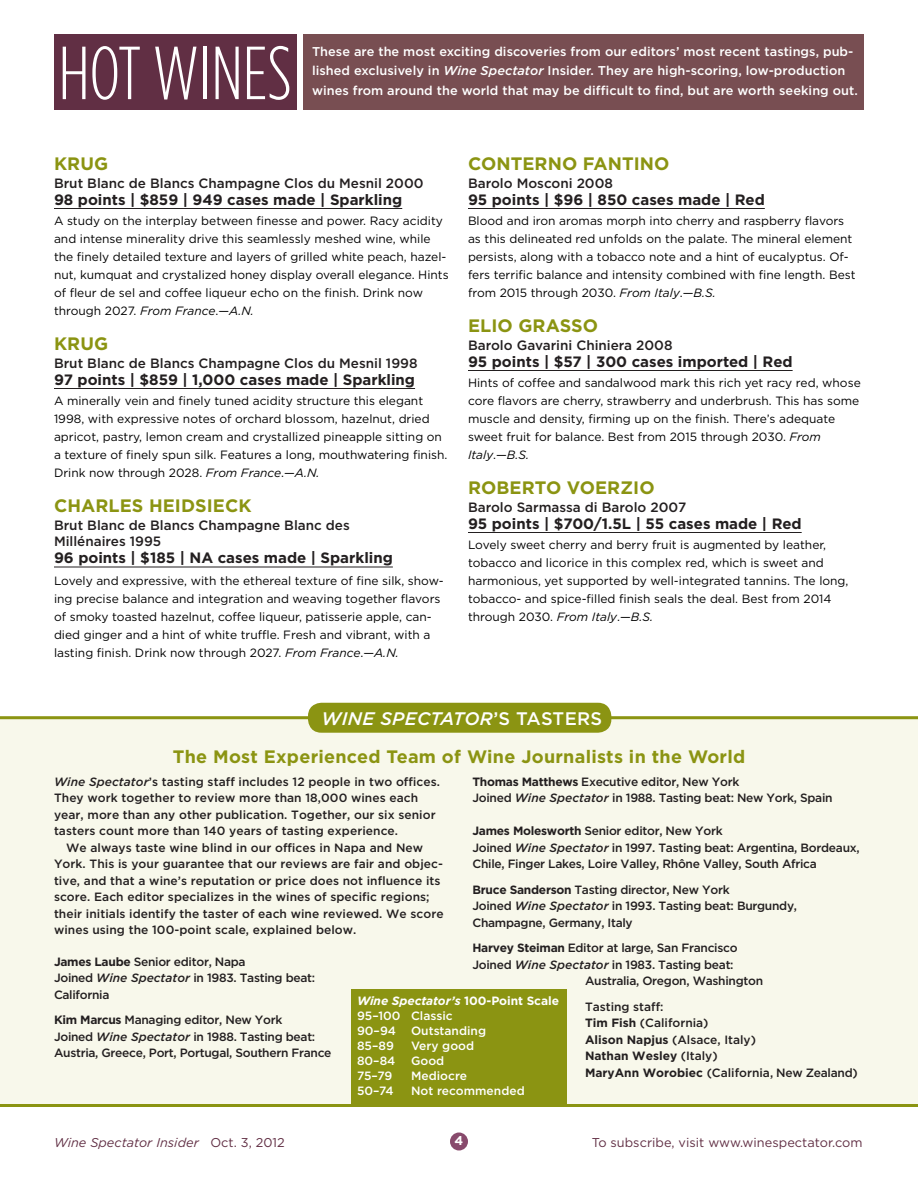
<style>
.page{position:relative;width:918px;height:1188px;background:#fff}
.page>*{position:absolute;margin:0;border:0;box-sizing:border-box;transform-origin:0 0}
.t1{font:300 75px "Gotham Condensed";color:#fff}
.t2{font:italic 500 18.15px "Gotham";letter-spacing:.015em;color:#fff}
.t3{font:700 18px "Gotham";letter-spacing:.005em;color:#8b9412}
.t4{font:700 15px "Gotham";color:#231f20}
.t5{font:500 13.5px/16.5px "Gotham";color:#231f20}
.t6{font:500 12.75px/19.5px "Gotham";letter-spacing:.005em;color:#fff}
.t7{font:12.75px "Gotham";letter-spacing:.005em;color:#612f44}
.t8{font:italic 12.75px "Gotham";letter-spacing:.005em;color:#612f44}
.t9{font:700 12.75px "Gotham";color:#fff}
.t10{font:12px/18px "Gotham";color:#000}
.t11{font:500 12px/16.5px "Gotham";letter-spacing:-.025em;color:#231f20}
.t12{font:500 12px/16.5px "Gotham";color:#231f20}
.t13{font:500 12px/15px "Gotham";letter-spacing:.005em;color:#fff}
.s1{font-style:italic}
.s2{font-style:normal}
.s3{font-weight:700}
.s4{font-weight:700;font-style:italic}
</style>
<div class="page">
<div style="left:450px;top:1132px;width:18px;height:18px;background:#884a6c;border-radius:50%"></div>
<div style="left:0;top:717px;width:918px;height:390px;background:#f8f8eb"></div>
<hr style="left:0;top:716px;width:918px;height:3px;background:#8b9412">
<hr style="left:0;top:1104px;width:918px;height:3px;background:#8b9412">
<div style="left:351px;top:989px;width:216px;height:116px;background:#8b9412"></div>
<div style="left:308px;top:703px;width:303px;height:30px;background:#8b9412;border-radius:13px"></div>
<div style="left:54px;top:34px;width:243px;height:76px;background:#612f44"></div>
<div style="left:303px;top:34px;width:561px;height:76px;background:#784e52"></div>
<hr style="left:54px;top:208px;width:348px;height:1px;background:#231f20">
<hr style="left:54px;top:388px;width:361px;height:1px;background:#231f20">
<hr style="left:54px;top:567px;width:339px;height:1px;background:#231f20">
<hr style="left:468px;top:208px;width:297px;height:1px;background:#231f20">
<hr style="left:468px;top:370px;width:325px;height:1px;background:#231f20">
<hr style="left:468px;top:532px;width:334px;height:1px;background:#231f20">
<h1 class="t1" style="left:58px;top:33px;width:235px">HOT WINES</h1>
<p class="t6" style="left:312px;top:41px;width:547px">These are the most exciting discoveries from our editors’ most recent tastings, pub&shy;lished exclusively in <span class="s1">Wine Spectator</span> Insider. They are high-scoring, low-production wines from around the world that may be difficult to find, but are worth seeking out.</p>
<h3 class="t3" style="left:54px;top:153px;width:56px">KRUG</h3>
<p class="t5" style="left:54px;top:174px;width:371px">Brut Blanc de Blancs Champagne Clos du Mesnil 2000</p>
<p class="t4" style="left:54px;top:191px;width:350px">98 points | $859 | 949 cases made | Sparkling</p>
<p class="t10" style="left:54px;top:212px;width:396px">A study on the interplay between finesse and power. Racy acidity and intense minerality drive this seamlessly meshed wine, while the finely detailed texture and layers of grilled white peach, hazel&shy;nut, kumquat and crystalized honey display overall elegance. Hints of fleur de sel and coffee liqueur echo on the finish. Drink now through 2027. <span class="s1">From France</span>.—<span class="s1">A.N.</span></p>
<h3 class="t3" style="left:54px;top:333px;width:56px">KRUG</h3>
<p class="t5" style="left:54px;top:354px;width:365px">Brut Blanc de Blancs Champagne Clos du Mesnil 1998</p>
<p class="t4" style="left:54px;top:371px;width:363px">97 points | $859 | 1,000 cases made | Sparkling</p>
<p class="t10" style="left:54px;top:392px;width:395px">A minerally vein and finely tuned acidity structure this elegant 1998, with expressive notes of orchard blossom, hazelnut, dried apricot, pastry, lemon cream and crystallized pineapple sitting on a texture of finely spun silk. Features a long, mouthwatering finish.<br>Drink now through 2028. <span class="s1">From France</span>.—<span class="s1">A.N.</span></p>
<h3 class="t3" style="left:54px;top:495px;width:199px">CHARLES HEIDSIECK</h3>
<p class="t5" style="left:54px;top:516px;width:297px">Brut Blanc de Blancs Champagne Blanc des<br>Millénaires 1995</p>
<p class="t4" style="left:54px;top:549px;width:340px">96 points | $185 | NA cases made | Sparkling</p>
<p class="t10" style="left:54px;top:572px;width:391px">Lovely and expressive, with the ethereal texture of fine silk, show&shy;ing precise balance and integration and weaving together flavors of smoky toasted hazelnut, coffee liqueur, patisserie apple, can&shy;died ginger and a hint of white truffle. Fresh and vibrant, with a lasting finish. Drink now through 2027. <span class="s1">From France</span>.—<span class="s1">A.N.</span></p>
<h3 class="t3" style="left:468px;top:153px;width:203px">CONTERNO FANTINO</h3>
<p class="t5" style="left:468px;top:174px;width:147px">Barolo Mosconi 2008</p>
<p class="t4" style="left:468px;top:191px;width:298px">95 points | $96 | 850 cases made | Red</p>
<p class="t10" style="left:468px;top:212px;width:389px">Blood and iron aromas morph into cherry and raspberry flavors as this delineated red unfolds on the palate. The mineral element persists, along with a tobacco note and a hint of eucalyptus. Of&shy;fers terrific balance and intensity combined with fine length. Best from 2015 through 2030. <span class="s1">From Italy</span>.—<span class="s1">B.S.</span></p>
<h3 class="t3" style="left:468px;top:315px;width:132px">ELIO GRASSO</h3>
<p class="t5" style="left:468px;top:336px;width:206px">Barolo Gavarini Chiniera 2008</p>
<p class="t4" style="left:468px;top:353px;width:326px">95 points | $57 | 300 cases imported | Red</p>
<p class="t10" style="left:468px;top:374px;width:394px">Hints of coffee and sandalwood mark this rich yet racy red, whose core flavors are cherry, strawberry and underbrush. This has some muscle and density, firming up on the finish. There’s adequate sweet fruit for balance. Best from 2015 through 2030. <span class="s1">From Italy</span>.—<span class="s1">B.S.</span></p>
<h3 class="t3" style="left:468px;top:477px;width:188px">ROBERTO VOERZIO</h3>
<p class="t5" style="left:468px;top:498px;width:220px">Barolo Sarmassa di Barolo 2007</p>
<p class="t4" style="left:468px;top:515px;width:335px">95 points | $700/1.5L | 55 cases made | Red</p>
<p class="t10" style="left:468px;top:536px;width:382px">Lovely sweet cherry and berry fruit is augmented by leather, tobacco and licorice in this complex red, which is sweet and harmonious, yet supported by well-integrated tannins. The long, tobacco- and spice-filled finish seals the deal. Best from 2014 through 2030. <span class="s1">From Italy</span>.—<span class="s1">B.S.</span></p>
<h2 class="t2" style="left:322px;top:708px;width:282px">WINE SPECTATOR<span class="s2">’S TASTERS</span></h2>
<h3 class="t3" style="left:173px;top:746px;width:574px">The Most Experienced Team of Wine Journalists in the World</h3>
<p class="t12" style="left:54px;top:773px;width:388px"><span class="s1">Wine Spectator</span>’s tasting staff includes 12 people in two offices.<br>They work together to review more than 18,000 wines each year, more than any other publication. Together, our six senior tasters count more than 140 years of tasting experience.</p>
<p class="t12" style="left:54px;top:839px;width:391px;text-indent:12px">We always taste wine blind in our offices in Napa and New York. This is your guarantee that our reviews are fair and objec&shy;tive, and that a wine’s reputation or price does not influence its score. Each editor specializes in the wines of specific regions; their initials identify the taster of each wine reviewed. We score wines using the 100-point scale, explained below.</p>
<p class="t11" style="left:54px;top:953px;width:263px"><span class="s3">James Laube</span> Senior editor, Napa<br>Joined <span class="s1">Wine Spectator</span> in 1983. Tasting beat:<br>California</p>
<p class="t11" style="left:54px;top:1012px;width:279px"><span class="s3">Kim Marcus</span> Managing editor, New York<br>Joined <span class="s1">Wine Spectator</span> in 1988. Tasting beat:<br>Austria, Greece, Port, Portugal, Southern France</p>
<p class="t11" style="left:472px;top:773px;width:362px"><span class="s3">Thomas Matthews</span> Executive editor, New York<br>Joined <span class="s1">Wine Spectator</span> in 1988. Tasting beat: New York, Spain</p>
<p class="t11" style="left:472px;top:823px;width:389px"><span class="s3">James Molesworth</span> Senior editor, New York<br>Joined <span class="s1">Wine Spectator</span> in 1997. Tasting beat: Argentina, Bordeaux,<br>Chile, Finger Lakes, Loire Valley, Rhône Valley, South Africa</p>
<p class="t11" style="left:472px;top:881px;width:326px"><span class="s3">Bruce Sanderson</span> Tasting director, New York<br>Joined <span class="s1">Wine Spectator</span> in 1993. Tasting beat: Burgundy,<br>Champagne, Germany, Italy</p>
<p class="t11" style="left:472px;top:940px;width:267px"><span class="s3">Harvey Steiman</span> Editor at large, San Francisco</p>
<p class="t11" style="left:472px;top:956px;width:263px">Joined <span class="s1">Wine Spectator</span> in 1983. Tasting beat:</p>
<p class="t11" style="left:585px;top:973px;width:180px">Australia, Oregon, Washington</p>
<p class="t12" style="left:585px;top:998px;width:274px">Tasting staff:<br><span class="s3">Tim Fish</span> (California)<br><span class="s3">Alison Napjus</span> (Alsace, Italy)<br><span class="s3">Nathan Wesley</span> (Italy)<br><span class="s3">MaryAnn Worobiec</span> (California, New Zealand)</p>
<p class="t13" style="left:357px;top:993px;width:204px"><span class="s4">Wine Spectator’s</span> <span class="s3">100-Point Scale<br></span>95–100 Classic<br>90–94 Outstanding<br>85–89</p>
<p class="t13" style="left:411px;top:1038px;width:65px">Very good</p>
<p class="t13" style="left:357px;top:1053px;width:40px">80–84</p>
<p class="t13" style="left:411px;top:1053px;width:35px">Good</p>
<p class="t13" style="left:357px;top:1068px;width:37px">75–79</p>
<p class="t13" style="left:411px;top:1068px;width:58px">Mediocre</p>
<p class="t13" style="left:357px;top:1083px;width:38px">50–74</p>
<p class="t13" style="left:411px;top:1083px;width:115px">Not recommended</p>
<p class="t8" style="left:54px;top:1135px;width:232px">Wine Spectator Insider <span class="s2">Oct. 3, 2012</span></p>
<p class="t9" style="left:455px;top:1133px;width:10px">4</p>
<p class="t7" style="left:592px;top:1135px;width:272px">To subscribe, visit www.winespectator.com</p>
</div>
